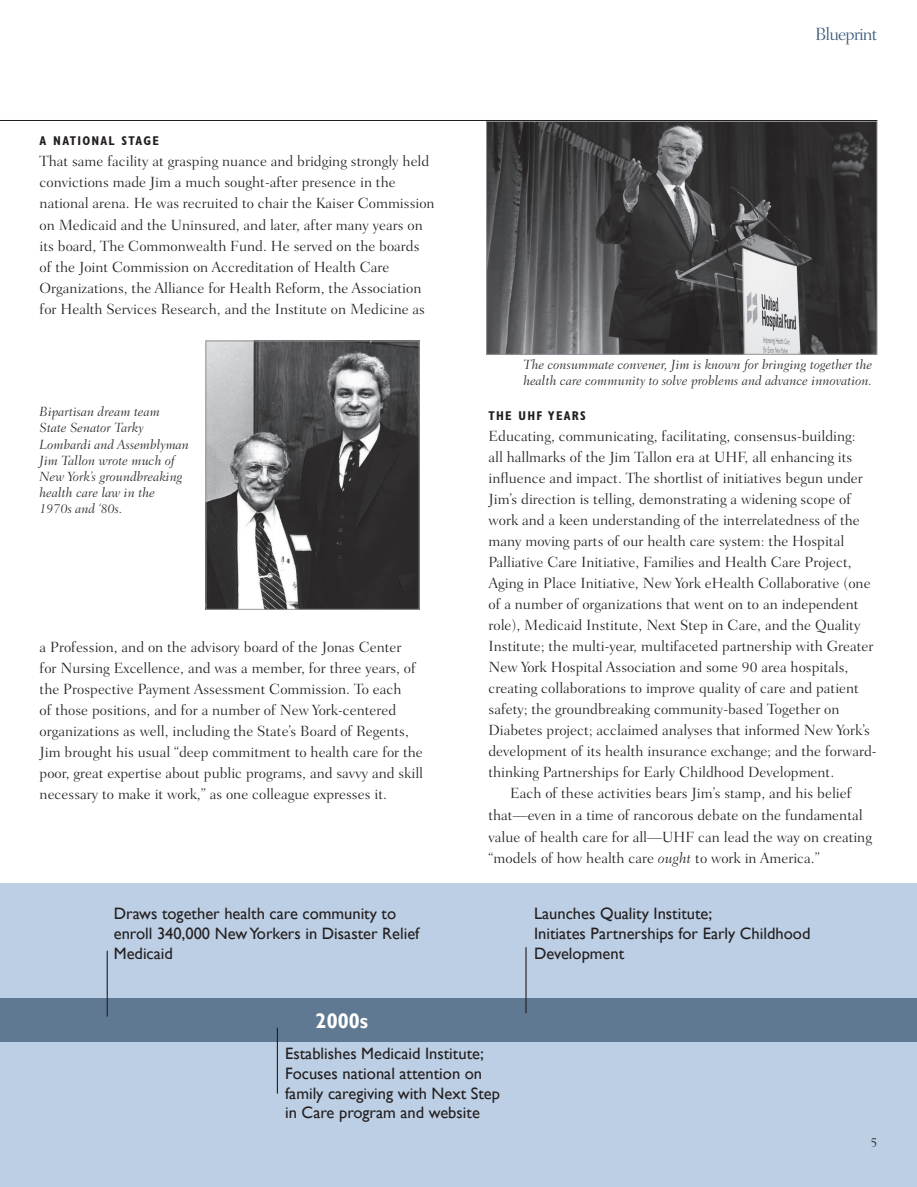
<style>
.page{position:relative;width:917px;height:1187px;background:#fff}
.page>*{position:absolute;margin:0;border:0;box-sizing:border-box;transform-origin:0 0}
.t1{font:700 condensed 21px "Gill Sans";color:#fff}
.t2{font:300 18px "Fairfield LH";letter-spacing:-.05em;color:#3a5b78}
.t3{font:16.5px/19.8px "Gill Sans";color:#231f20}
.t4{font:300 15px/21px "Fairfield LH";color:#231f20}
.t5{font:italic 300 13.5px/16.2px "Fairfield LH";color:#231f20}
.t6{font:300 13.5px "Fairfield LH";color:#231f20}
.t7{font:700 condensed 12.75px "Gill Sans";letter-spacing:.1em;color:#231f20}
.s1{font-style:italic}
</style>
<div class="page">
<div style="left:0;top:883px;width:916px;height:303px;background:#bdcfe4"></div>
<div style="left:0;top:998px;width:916px;height:43px;background:#5f7993"></div>
<img style="left:207px;top:342px;width:210px;height:265px">
<div style="left:205px;top:340px;width:214px;height:269px;border:1px solid #939598"></div>
<hr style="left:107px;top:950px;width:1px;height:66px;background:#231f20">
<hr style="left:525px;top:946px;width:1px;height:66px;background:#231f20">
<hr style="left:277px;top:1027px;width:1px;height:66px;background:#231f20">
<img style="left:488px;top:123px;width:387px;height:229px">
<div style="left:486px;top:121px;width:391px;height:233px;border:1px solid #939598"></div>
<hr style="left:0;top:120px;width:877px;height:1px;background:#231f20">
<p class="t7" style="left:40px;top:133px;width:121px">A NATIONAL STAGE</p>
<p class="t4" style="left:40px;top:151px;width:396px">That same facility at grasping nuance and bridging strongly held convictions made Jim a much sought-after presence in the national arena. He was recruited to chair the Kaiser Commission on Medicaid and the Uninsured, and later, after many years on its board, The Commonwealth Fund. He served on the boards of the Joint Commission on Accreditation of Health Care Organizations, the Alliance for Health Reform, the Association for Health Services Research, and the Institute on Medicine as</p>
<p class="t5" style="left:40px;top:403px;width:151px">Bipartisan dream team<br>State Senator Tarky<br>Lombardi and Assemblyman<br>Jim Tallon wrote much of<br>New York’s groundbreaking health care law in the<br>1970s and ‘80s.</p>
<p class="t4" style="left:40px;top:637px;width:385px">a Profession, and on the advisory board of the Jonas Center<br>for Nursing Excellence, and was a member, for three years, of the Prospective Payment Assessment Commission. To each<br>of those positions, and for a number of New York-centered organizations as well, including the State’s Board of Regents, Jim brought his usual “deep commitment to health care for the poor, great expertise about public programs, and savvy and skill necessary to make it work,” as one colleague expresses it.</p>
<p class="t3" style="left:114px;top:903px;width:307px">Draws together health care community to enroll 340,000 New Yorkers in Disaster Relief<br>Medicaid</p>
<h1 class="t1" style="left:316px;top:1007px;width:54px">2000s</h1>
<p class="t2" style="left:814px;top:23px;width:64px">Blueprint</p>
<p class="t5" style="left:523px;top:357px;width:350px">The consummate convener, Jim is known for bringing together the health care community to solve problems and advance innovation.</p>
<p class="t7" style="left:488px;top:408px;width:99px">THE UHF YEARS</p>
<p class="t4" style="left:488px;top:425px;width:368px">Educating, communicating, facilitating, consensus-building:</p>
<p class="t4" style="left:488px;top:446px;width:365px">all hallmarks of the Jim Tallon era at UHF, all enhancing its</p>
<p class="t4" style="left:488px;top:467px;width:376px">influence and impact. The shortlist of initiatives begun under</p>
<p class="t4" style="left:488px;top:488px;width:364px">Jim’s direction is telling, demonstrating a widening scope of</p>
<p class="t4" style="left:488px;top:509px;width:373px">work and a keen understanding of the interrelatedness of the</p>
<p class="t4" style="left:488px;top:530px;width:357px">many moving parts of our health care system: the Hospital</p>
<p class="t4" style="left:488px;top:551px;width:364px">Palliative Care Initiative, Families and Health Care Project,</p>
<p class="t4" style="left:488px;top:572px;width:383px">Aging in Place Initiative, New York eHealth Collaborative (one</p>
<p class="t4" style="left:488px;top:593px;width:371px">of a number of organizations that went on to an independent</p>
<p class="t4" style="left:488px;top:614px;width:373px">role), Medicaid Institute, Next Step in Care, and the Quality</p>
<p class="t4" style="left:488px;top:635px;width:386px">Institute; the multi-year, multifaceted partnership with Greater</p>
<p class="t4" style="left:488px;top:656px;width:361px">New York Hospital Association and some 90 area hospitals,</p>
<p class="t4" style="left:488px;top:677px;width:372px">creating collaborations to improve quality of care and patient</p>
<p class="t4" style="left:488px;top:698px;width:352px">safety; the groundbreaking community-based Together on</p>
<p class="t4" style="left:488px;top:719px;width:383px">Diabetes project; acclaimed analyses that informed New York’s</p>
<p class="t4" style="left:488px;top:740px;width:389px">development of its health insurance exchange; and the forward-</p>
<p class="t4" style="left:488px;top:761px;width:347px">thinking Partnerships for Early Childhood Development.</p>
<p class="t4" style="left:510px;top:782px;width:343px">Each of these activities bears Jim’s stamp, and his belief</p>
<p class="t4" style="left:488px;top:804px;width:375px">that—even in a time of rancorous debate on the fundamental</p>
<p class="t4" style="left:488px;top:826px;width:385px">value of health care for all—UHF can lead the way on creating</p>
<p class="t4" style="left:488px;top:848px;width:332px">“models of how health care <span class="s1">ought</span> to work in America.”</p>
<p class="t3" style="left:534px;top:903px;width:278px">Launches Quality Institute;<br>Initiates Partnerships for Early Childhood<br>Development</p>
<p class="t3" style="left:285px;top:1043px;width:216px">Establishes Medicaid Institute;<br>Focuses national attention on family caregiving with Next Step in Care program and website</p>
<p class="t6" style="left:870px;top:1134px;width:9px">5</p>
</div>
